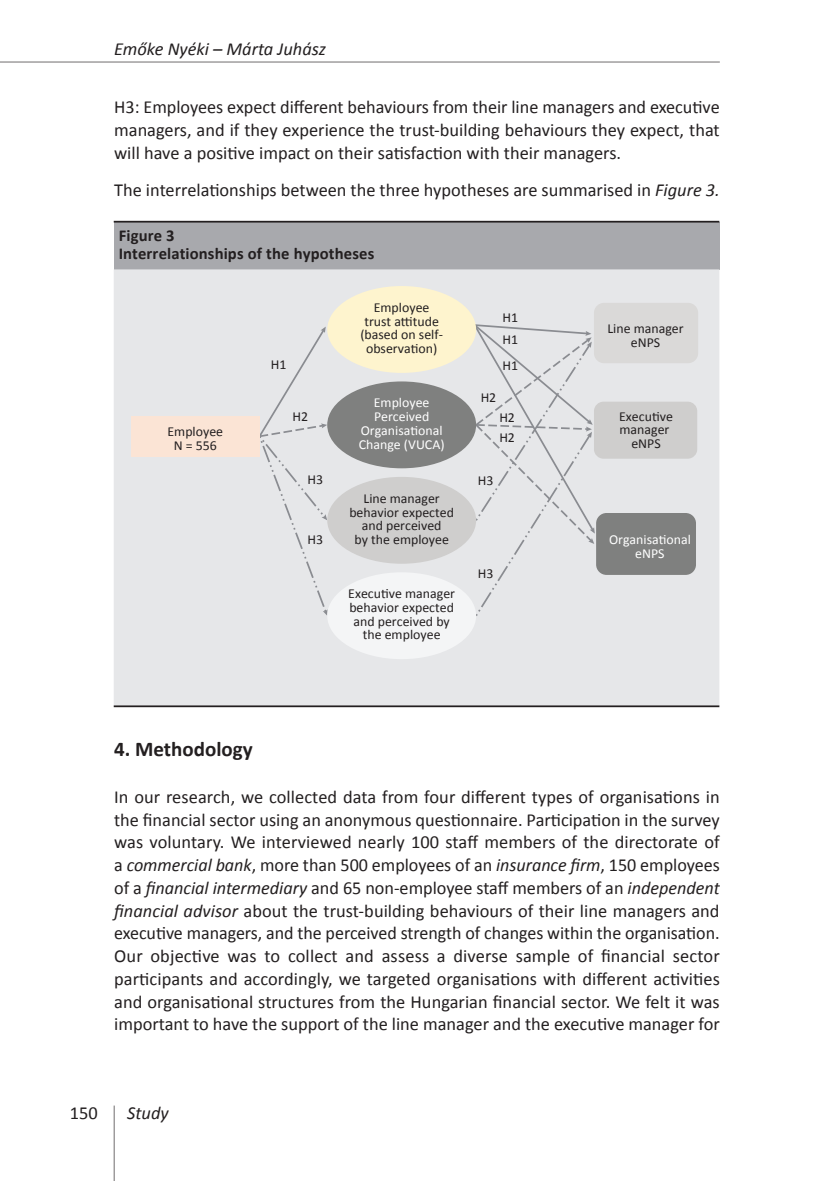
<style>
.page{position:relative;width:834px;height:1181px;background:#fff}
.page>*{position:absolute;margin:0;border:0;box-sizing:border-box;transform-origin:0 0}
.t1{font:700 21px "Calibri";color:#231f20}
.t2{font:18.38px/22.8px "Calibri";color:#231f20;text-align:justify}
.t3{font:italic 18.38px "Calibri";color:#231f20}
.t4{font:700 16.62px/18.4px "Calibri";letter-spacing:.01em;color:#231f20}
.t5{font:13.65px/13.7px "Calibri";color:#231f20;text-align:center}
.t6{font:13.65px/13.7px "Calibri";color:#fff;text-align:center}
.s1{font-style:italic}
</style>
<div class="page">
<hr style="left:0;top:62px;width:719px;height:1px;background:#231f20">
<hr style="left:114px;top:1105px;width:1px;height:76px;background:#231f20">
<div style="left:114px;top:222px;width:605px;height:47px;background:#a8a9ad"></div>
<div style="left:114px;top:269px;width:605px;height:436px;background:#e6e7e9"></div>
<hr style="left:114px;top:221px;width:605px;height:1px;background:#231f20">
<hr style="left:114px;top:705px;width:605px;height:2px;background:#231f20">
<div style="left:257px;top:326px;width:71px;height:290px;background:#e6e7e9"></div>
<svg style="left:472px;top:323px;width:123px;height:295px;background:#e0e1e3"></svg>
<div style="left:131px;top:416px;width:128px;height:40px;background:#fbe4d5"></div>
<div style="left:327px;top:286px;width:149px;height:87px;background:#fef4ce;border-radius:50%"></div>
<div style="left:596px;top:513px;width:99px;height:62px;background:#7f807f;border-radius:10px"></div>
<div style="left:594px;top:303px;width:104px;height:60px;background:#dad9d8;border-radius:10px"></div>
<div style="left:594px;top:402px;width:103px;height:57px;background:#cfcecd;border-radius:10px"></div>
<div style="left:327px;top:381px;width:149px;height:87px;background:#7f807f;border-radius:50%"></div>
<div style="left:327px;top:477px;width:149px;height:87px;background:#cfcecd;border-radius:50%"></div>
<div style="left:327px;top:572px;width:149px;height:87px;background:#f4f5f6;border-radius:50%"></div>
<p class="t3" style="left:114px;top:36px;width:213px">Emőke Nyéki – Márta Juhász</p>
<p class="t2" style="left:114px;top:96px;width:607px">H3: Employees expect different behaviours from their line managers and executive managers, and if they experience the trust-building behaviours they expect, that will have a positive impact on their satisfaction with their managers.</p>
<p class="t2" style="left:114px;top:179px;width:607px">The interrelationships between the three hypotheses are summarised in <span class="s1">Figure 3.</span></p>
<p class="t4" style="left:119px;top:226px;width:257px">Figure 3<br>Interrelationships of the hypotheses</p>
<p class="t5" style="left:167px;top:425px;width:57px">Employee<br>N = 556</p>
<p class="t5" style="left:271px;top:357px;width:17px">H1</p>
<p class="t5" style="left:292px;top:410px;width:17px">H2</p>
<p class="t5" style="left:360px;top:301px;width:84px">Employee trust attitude (based on self&shy;observation)</p>
<p class="t6" style="left:359px;top:396px;width:87px">Employee<br>Perceived<br>Organisational<br>Change (VUCA)</p>
<p class="t5" style="left:502px;top:306px;width:17px;line-height:22.1px;text-align:left">H1<br>H1</p>
<p class="t5" style="left:502px;top:359px;width:17px">H1</p>
<p class="t5" style="left:480px;top:391px;width:17px">H2</p>
<p class="t5" style="left:499px;top:407px;width:17px;line-height:20.3px;text-align:left">H2<br>H2</p>
<p class="t5" style="left:307px;top:473px;width:17px">H3</p>
<p class="t5" style="left:477px;top:473px;width:17px">H3</p>
<p class="t5" style="left:307px;top:532px;width:17px">H3</p>
<p class="t5" style="left:349px;top:491px;width:106px">Line manager behavior expected and perceived<br>by the employee</p>
<p class="t5" style="left:348px;top:587px;width:108px">Executive manager behavior expected and perceived by the employee</p>
<p class="t5" style="left:477px;top:567px;width:17px">H3</p>
<p class="t5" style="left:607px;top:322px;width:78px">Line manager eNPS</p>
<p class="t5" style="left:619px;top:409px;width:55px">Executive manager eNPS</p>
<p class="t6" style="left:609px;top:532px;width:83px">Organisational eNPS</p>
<p class="t1" style="left:114px;top:736px;width:140px">4. Methodology</p>
<p class="t2" style="left:114px;top:785px;width:607px">In our research, we collected data from four different types of organisations in the financial sector using an anonymous questionnaire. Participation in the survey was voluntary. We interviewed nearly 100 staff members of the directorate of a <span class="s1">commercial bank</span>, more than 500 employees of an <span class="s1">insurance firm</span>, 150 employees of a <span class="s1">financial intermediary</span> and 65 non-employee staff members of an <span class="s1">independent financial advisor</span> about the trust-building behaviours of their line managers and executive managers, and the perceived strength of changes within the organisation.<br>Our objective was to collect and assess a diverse sample of financial sector participants and accordingly, we targeted organisations with different activities and organisational structures from the Hungarian financial sector. We felt it was important to have the support of the line manager and the executive manager for</p>
<p class="t2" style="left:70px;top:1102px;width:29px">150</p>
<p class="t3" style="left:127px;top:1100px;width:43px">Study</p>
</div>
